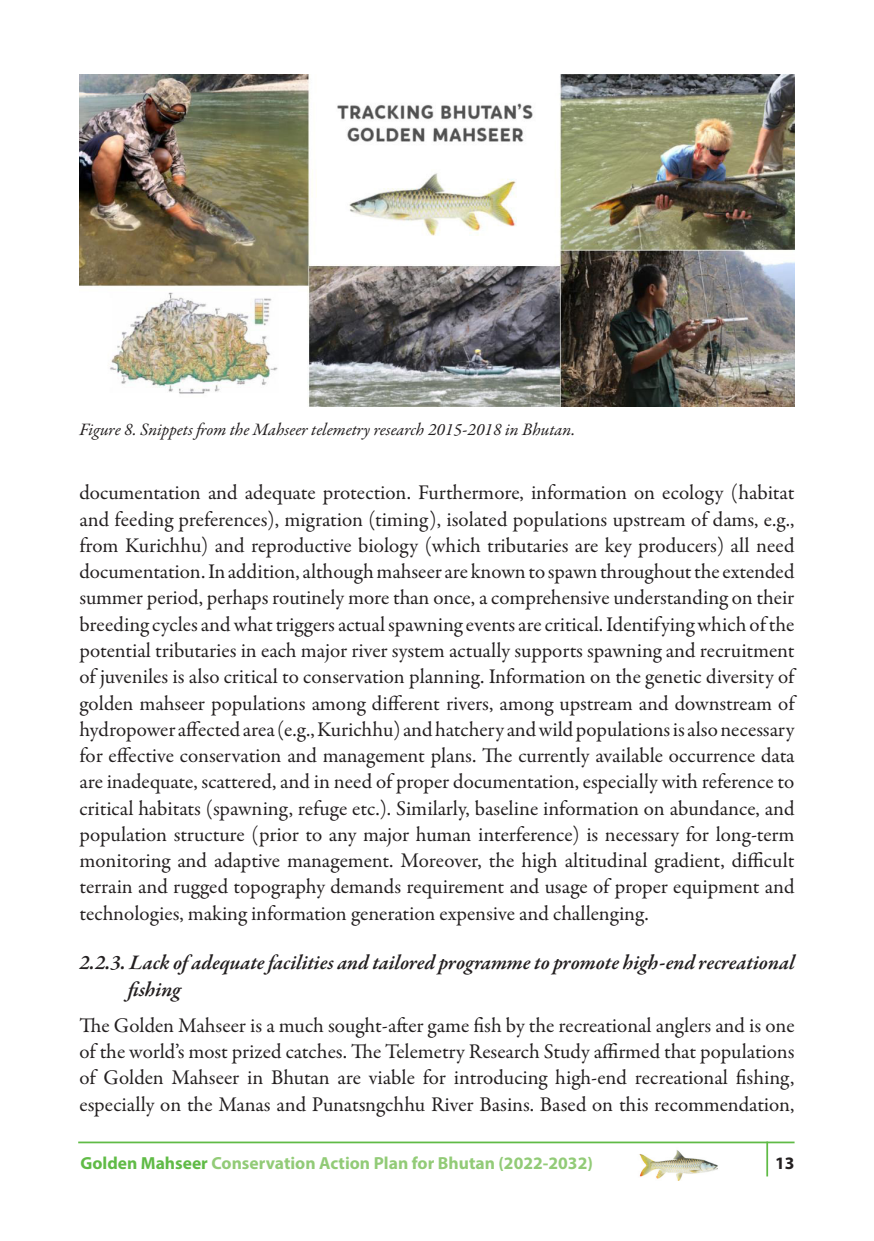
<style>
.page{position:relative;width:874px;height:1241px;background:#fff}
.page>*{position:absolute;margin:0;border:0;box-sizing:border-box;transform-origin:0 0}
.t1{font:21px/26.2px "Garamond Premr Pro";letter-spacing:-.005em;color:#231f20;text-align:justify}
.Heading_3{font:italic 600 21px/26.2px "Garamond Premr Pro";letter-spacing:-.005em;color:#231f20}
.t2{font:italic 17.5px "Garamond Premr Pro";letter-spacing:-.005em;color:#231f20}
.t3{font:700 17.5px "Myriad Pro";color:#92cb77}
.t4{font:700 17.5px "Myriad Pro";color:#231f20}
.s1{color:#60bb46}
</style>
<div class="page">
<img style="left:639px;top:1150px;width:79px;height:29px">
<hr style="left:78px;top:1141px;width:716px;height:2px;background:#60bb46">
<hr style="left:766px;top:1141px;width:1px;height:35px;background:#60bb46">
<img style="left:79px;top:74px;width:715px;height:333px">
<p class="t2" style="left:79px;top:419px;width:497px">Figure 8. Snippets from the Mahseer telemetry research 2015-2018 in Bhutan.</p>
<p class="t1" style="left:79px;top:480px;width:716px">documentation and adequate protection. Furthermore, information on ecology (habitat and feeding preferences), migration (timing), isolated populations upstream of dams, e.g., from Kurichhu) and reproductive biology (which tributaries are key producers) all need documentation. In addition, although mahseer are known to spawn throughout the extended summer period, perhaps routinely more than once, a comprehensive understanding on their breeding cycles and what triggers actual spawning events are critical. Identifying which of the potential tributaries in each major river system actually supports spawning and recruitment of juveniles is also critical to conservation planning. Information on the genetic diversity of golden mahseer populations among different rivers, among upstream and downstream of hydropower affected area (e.g., Kurichhu) and hatchery and wild populations is also necessary for effective conservation and management plans. The currently available occurrence data are inadequate, scattered, and in need of proper documentation, especially with reference to critical habitats (spawning, refuge etc.). Similarly, baseline information on abundance, and population structure (prior to any major human interference) is necessary for long-term monitoring and adaptive management. Moreover, the high altitudinal gradient, difficult terrain and rugged topography demands requirement and usage of proper equipment and technologies, making information generation expensive and challenging.</p>
<p class="Heading_3" style="left:128px;top:950px;width:667px;text-indent:-49px">2.2.3. Lack of adequate facilities and tailored programme to promote high-end recreational fishing</p>
<p class="t1" style="left:79px;top:1012px;width:716px">The Golden Mahseer is a much sought-after game fish by the recreational anglers and is one of the world’s most prized catches. The Telemetry Research Study affirmed that populations of Golden Mahseer in Bhutan are viable for introducing high-end recreational fishing, especially on the Manas and Punatsngchhu River Basins. Based on this recommendation,</p>
<p class="t3" style="left:80px;top:1151px;width:514px"><span class="s1">Golden Mahseer</span> Conservation Action Plan for Bhutan (2022-2032)</p>
<p class="t4" style="left:774px;top:1151px;width:21px">13</p>
</div>
